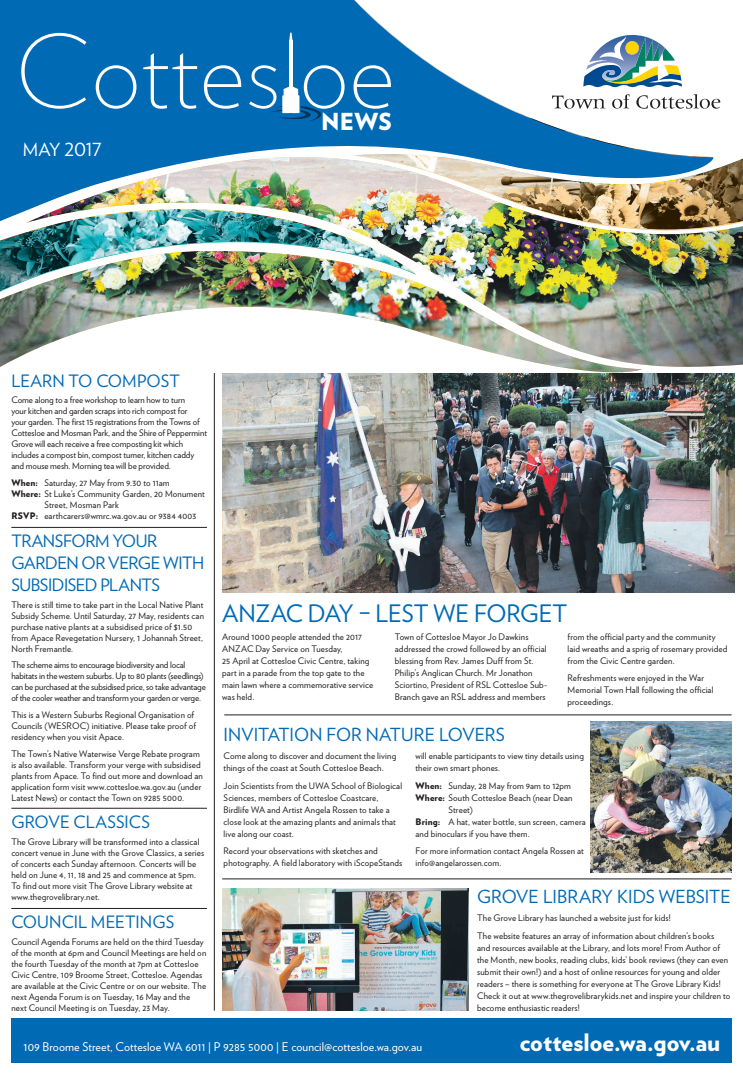
<style>
.page{position:relative;width:743px;height:1078px;background:#fff}
.page>*{position:absolute;margin:0;border:0;box-sizing:border-box;transform-origin:0 0}
.t1{font:24px "Verlag";letter-spacing:-.01em;color:#006ab5}
.t2{font:900 24px "Verlag";color:#fff}
.t3{font:900 23.4px "Verlag";color:#fff}
.t4{font:18px "Verlag";letter-spacing:.005em;color:#006ab5}
.t5{font:18px "Verlag";letter-spacing:-.03em;color:#fff}
.t6{font:17px/22px "Verlag";letter-spacing:-.015em;color:#006ab5}
.t7{font:17px "Verlag";letter-spacing:.005em;color:#006ab5}
.t8{font:17px "Verlag";letter-spacing:.01em;color:#006ab5}
.t9{font:12px "Verlag";color:#fff}
.t10{font:9px/12px "Verlag";letter-spacing:.015em;color:#231f20}
.t11{font:9px/11px "Verlag";letter-spacing:-.005em;color:#231f20}
.t12{font:9px/11px "Verlag";letter-spacing:-.015em;color:#231f20}
.s1{font-weight:900}
</style>
<div class="page">
<div style="left:11px;top:1017px;width:720px;height:45px;background:#006ab5"></div>
<hr style="left:224px;top:714px;width:507px;height:1px;background:#231f20">
<hr style="left:11px;top:527px;width:196px;height:1px;background:#231f20">
<hr style="left:11px;top:908px;width:196px;height:1px;background:#231f20">
<hr style="left:11px;top:807px;width:196px;height:1px;background:#231f20">
<hr style="left:222px;top:878px;width:509px;height:1px;background:#231f20">
<hr style="left:214px;top:373px;width:1px;height:637px;background:#231f20">
<img style="left:0;top:98px;width:743px;height:274px">
<img style="left:416px;top:154px;width:327px;height:75px">
<img style="left:0;top:0;width:715px;height:226px">
<img style="left:0;top:204px;width:416px;height:88px">
<img style="left:0;top:209px;width:414px;height:82px">
<svg style="left:21px;top:33px;width:65px;height:76px;background:#1b7abd"></svg>
<svg style="left:96px;top:65px;width:40px;height:44px"></svg>
<svg style="left:143px;top:53px;width:54px;height:56px;background:#2c83c1"></svg>
<svg style="left:204px;top:65px;width:37px;height:44px"></svg>
<hr style="left:289px;top:40px;width:3px;height:73px;background:#fff">
<svg style="left:289px;top:33px;width:3px;height:7px"></svg>
<svg style="left:353px;top:65px;width:38px;height:44px"></svg>
<svg style="left:249px;top:65px;width:95px;height:56px"></svg>
<img style="left:222px;top:373px;width:512px;height:219px">
<img style="left:590px;top:721px;width:141px;height:151px">
<img style="left:222px;top:888px;width:247px;height:122px">
<h3 class="t5" style="left:23px;top:142px;width:80px">MAY 2017</h3>
<h2 class="t3" style="left:321px;top:102px;width:72px">NEWS</h2>
<h3 class="t8" style="left:11px;top:374px;width:170px">LEARN TO COMPOST</h3>
<p class="t11" style="left:11px;top:395px;width:197px">Come along to a free workshop to learn how to turn<br>your kitchen and garden scraps into rich compost for<br>your garden. The frst 15 registrations from the Towns of Cottesloe and Mosman Park, and the Shire of Peppermint Grove will each receive a free composting kit which includes a compost bin, compost turner, kitchen caddy and mouse mesh. Morning tea will be provided.</p>
<p class="t10" style="left:11px;top:477px;width:160px"><span class="s1">When:</span> Saturday, 27 May from 9.30 to 11am</p>
<p class="t10" style="left:11px;top:488px;width:195px"><span class="s1">Where:</span> St Luke’s Community Garden, 20 Monument</p>
<p class="t10" style="left:44px;top:499px;width:76px">Street, Mosman Park</p>
<p class="t10" style="left:11px;top:510px;width:186px"><span class="s1">RSVP:</span> earthcarers@wmrc.wa.gov.au or 9384 4003</p>
<h3 class="t6" style="left:11px;top:531px;width:194px">TRANSFORM YOUR<br>GARDEN OR VERGE WITH<br>SUBSIDISED PLANTS</h3>
<p class="t10" style="left:11px;top:599px;width:194px;line-height:11px">There is still time to take part in the Local Native Plant Subsidy Scheme. Until Saturday, 27 May, residents can purchase native plants at a subsidised price of $1.50 from Apace Revegetation Nursery, 1 Johannah Street, North Fremantle.</p>
<p class="t12" style="left:11px;top:660px;width:196px">The scheme aims to encourage biodiversity and local habitats in the western suburbs. Up to 80 plants (seedlings) can be purchased at the subsidised price, so take advantage of the cooler weather and transform your garden or verge.</p>
<p class="t10" style="left:11px;top:710px;width:186px;line-height:11px">This is a Western Suburbs Regional Organisation of<br>Councils (WESROC) initiative. Please take proof of residency when you visit Apace.</p>
<p class="t10" style="left:11px;top:748px;width:193px;line-height:11px">The Town’s Native Waterwise Verge Rebate program is also available. Transform your verge with subsidised plants from Apace. To fnd out more and download an application form visit www.cottesloe.wa.gov.au (under Latest News) or contact the Town on 9285 5000.</p>
<h3 class="t6" style="left:11px;top:812px;width:140px">GROVE CLASSICS</h3>
<p class="t10" style="left:11px;top:837px;width:194px;line-height:11px">The Grove Library will be transformed into a classical concert venue in June with the Grove Classics, a series of concerts each Sunday afternoon. Concerts will be held on June 4, 11, 18 and 25 and commence at 5pm.<br>To fnd out more visit The Grove Library website at www.thegrovelibrary.net.</p>
<h3 class="t7" style="left:11px;top:914px;width:164px">COUNCIL MEETINGS</h3>
<p class="t10" style="left:11px;top:936px;width:196px;line-height:11px">Council Agenda Forums are held on the third Tuesday of the month at 6pm and Council Meetings are held on the fourth Tuesday of the month at 7pm at Cottesloe Civic Centre, 109 Broome Street, Cottesloe. Agendas are available at the Civic Centre or on our website. The next Agenda Forum is on Tuesday, 16 May and the next Council Meeting is on Tuesday, 23 May.</p>
<h1 class="t1" style="left:222px;top:603px;width:347px">ANZAC DAY – LEST WE FORGET</h1>
<p class="t10" style="left:222px;top:631px;width:152px">Around 1000 people attended the 2017<br>ANZAC Day Service on Tuesday,<br>25 April at Cottesloe Civic Centre, taking part in a parade from the top gate to the main lawn where a commemorative service was held.</p>
<p class="t10" style="left:395px;top:631px;width:154px">Town of Cottesloe Mayor Jo Dawkins addressed the crowd followed by an ofcial blessing from Rev. James Duf from St.<br>Philip’s Anglican Church. Mr Jonathon Sciortino, President of RSL Cottesloe Sub-Branch gave an RSL address and members</p>
<p class="t10" style="left:567px;top:631px;width:161px">from the ofcial party and the community laid wreaths and a sprig of rosemary provided from the Civic Centre garden.</p>
<p class="t10" style="left:567px;top:672px;width:147px">Refreshments were enjoyed in the War<br>Memorial Town Hall following the ofcial proceedings.</p>
<h3 class="t4" style="left:224px;top:727px;width:283px">INVITATION FOR NATURE LOVERS</h3>
<p class="t10" style="left:224px;top:750px;width:174px">Come along to discover and document the living things of the coast at South Cottesloe Beach.</p>
<p class="t10" style="left:224px;top:780px;width:180px">Join Scientists from the UWA School of Biological Sciences, members of Cottesloe Coastcare, Birdlife WA and Artist Angela Rossen to take a close look at the amazing plants and animals that live along our coast.</p>
<p class="t10" style="left:224px;top:845px;width:180px">Record your observations with sketches and photography. A feld laboratory with iScopeStands</p>
<p class="t10" style="left:415px;top:750px;width:170px">will enable participants to view tiny details using their own smart phones.</p>
<p class="t10" style="left:415px;top:780px;width:157px"><span class="s1">When:</span> Sunday, 28 May from 9am to 12pm</p>
<p class="t10" style="left:415px;top:792px;width:159px"><span class="s1">Where:</span> South Cottesloe Beach (near Dean</p>
<p class="t10" style="left:448px;top:804px;width:26px">Street)</p>
<p class="t10" style="left:415px;top:816px;width:172px"><span class="s1">Bring:</span> A hat, water bottle, sun screen, camera</p>
<p class="t10" style="left:415px;top:828px;width:116px">and binoculars if you have them.</p>
<p class="t10" style="left:415px;top:845px;width:170px">For more information contact Angela Rossen at info@angelarossen.com.</p>
<h3 class="t4" style="left:477px;top:889px;width:255px">GROVE LIBRARY KIDS WEBSITE</h3>
<p class="t10" style="left:477px;top:909px;width:238px;line-height:17.7px">The Grove Library has launched a website just for kids!<br>The website features an array of information about children’s books</p>
<p class="t10" style="left:477px;top:941px;width:255px">and resources available at the Library, and lots more! From Author of the Month, new books, reading clubs, kids’ book reviews (they can even submit their own!) and a host of online resources for young and older readers – there is something for everyone at The Grove Library Kids!<br>Check it out at www.thegrovelibrarykids.net and inspire your children to become enthusiastic readers!</p>
<h3 class="t9" style="left:24px;top:1042px;width:400px">109 Broome Street, Cottesloe WA 6011 | P 9285 5000 | E council@cottesloe.wa.gov.au</h3>
<h1 class="t2" style="left:520px;top:1022px;width:202px">cottesloe.wa.gov.au</h1>
</div>
